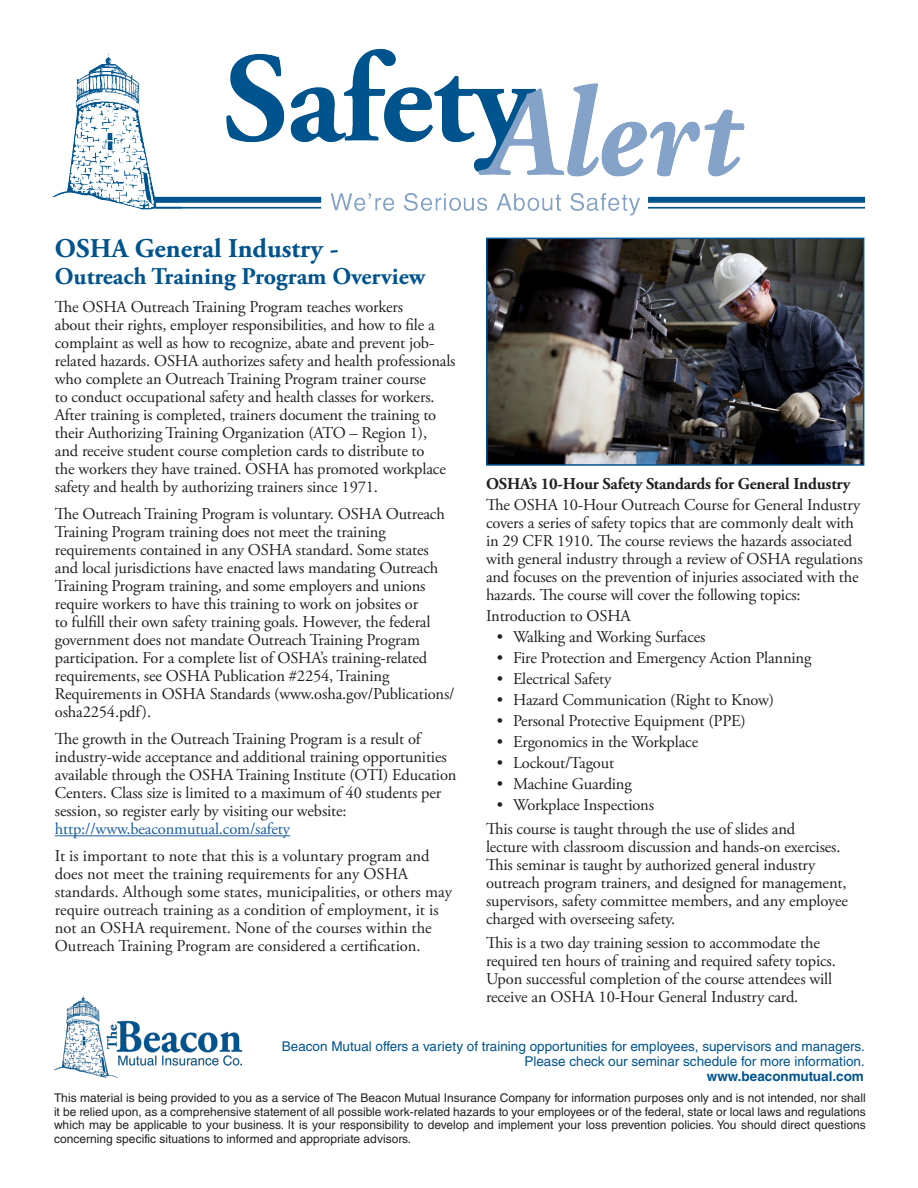
<style>
.page{position:relative;width:918px;height:1188px;background:#fff}
.page>*{position:absolute;margin:0;border:0;box-sizing:border-box;transform-origin:0 0}
.t1{font:700 27px "Adobe Garamond Pro";color:#00538d}
.t2{font:700 24px "Adobe Garamond Pro";color:#00538d}
.Paragraph_Style_1{font:16.5px/18px "Adobe Garamond Pro";letter-spacing:-.01em;color:#231f20}
.Paragraph_Style_1-2{font:700 16.5px "Adobe Garamond Pro";letter-spacing:-.01em;color:#231f20}
.t3{font:13.5px/15px "Helvetica LT Std";color:#00538d;text-align:right}
.t4{font:700 13.5px "Helvetica LT Std";color:#00538d}
.t5{font:12px/13.5px "Helvetica LT Std";color:#231f20;text-align:justify}
.s1{color:#175d9e}
</style>
<div class="page">
<img style="left:53px;top:48px;width:811px;height:168px">
<img style="left:54px;top:995px;width:188px;height:83px">
<hr style="left:55px;top:835px;width:235px;height:1px;background:#175d9e">
<img style="left:489px;top:241px;width:372px;height:222px">
<div style="left:486px;top:238px;width:378px;height:228px;border:2px solid #00538d"></div>
<p class="t1" style="left:55px;top:232px;width:285px">OSHA General Industry -</p>
<p class="t2" style="left:55px;top:262px;width:372px">Outreach Training Program Overview</p>
<p class="Paragraph_Style_1" style="left:55px;top:299px;width:402px">The OSHA Outreach Training Program teaches workers<br>about their rights, employer responsibilities, and how to file a complaint as well as how to recognize, abate and prevent job&shy;related hazards. OSHA authorizes safety and health professionals who complete an Outreach Training Program trainer course<br>to conduct occupational safety and health classes for workers.<br>After training is completed, trainers document the training to their Authorizing Training Organization (ATO – Region 1),<br>and receive student course completion cards to distribute to<br>the workers they have trained. OSHA has promoted workplace safety and health by authorizing trainers since 1971.</p>
<p class="Paragraph_Style_1" style="left:55px;top:506px;width:401px">The Outreach Training Program is voluntary. OSHA Outreach Training Program training does not meet the training requirements contained in any OSHA standard. Some states and local jurisdictions have enacted laws mandating Outreach Training Program training, and some employers and unions require workers to have this training to work on jobsites or<br>to fulfill their own safety training goals. However, the federal government does not mandate Outreach Training Program participation. For a complete list of OSHA’s training-related requirements, see OSHA Publication #2254, Training Requirements in OSHA Standards (www.osha.gov/Publications/ osha2254.pdf).</p>
<p class="Paragraph_Style_1" style="left:55px;top:731px;width:403px">The growth in the Outreach Training Program is a result of industry-wide acceptance and additional training opportunities available through the OSHA Training Institute (OTI) Education Centers. Class size is limited to a maximum of 40 students per session, so register early by visiting our website: <span class="s1">http://www.beaconmutual.com/safety</span></p>
<p class="Paragraph_Style_1" style="left:55px;top:848px;width:399px">It is important to note that this is a voluntary program and does not meet the training requirements for any OSHA standards. Although some states, municipalities, or others may require outreach training as a condition of employment, it is not an OSHA requirement. None of the courses within the Outreach Training Program are considered a certification.</p>
<p class="Paragraph_Style_1-2" style="left:486px;top:474px;width:366px">OSHA’s 10-Hour Safety Standards for General Industry</p>
<p class="Paragraph_Style_1" style="left:486px;top:496px;width:378px">The OSHA 10-Hour Outreach Course for General Industry covers a series of safety topics that are commonly dealt with in 29 CFR 1910. The course reviews the hazards associated with general industry through a review of OSHA regulations and focuses on the prevention of injuries associated with the hazards. The course will cover the following topics:</p>
<p class="Paragraph_Style_1" style="left:486px;top:607px;width:146px">Introduction to OSHA</p>
<p class="Paragraph_Style_1" style="left:497px;top:628px;width:210px">• Walking and Working Surfaces</p>
<p class="Paragraph_Style_1" style="left:497px;top:649px;width:316px">• Fire Protection and Emergency Action Planning</p>
<p class="Paragraph_Style_1" style="left:497px;top:670px;width:116px">• Electrical Safety</p>
<p class="Paragraph_Style_1" style="left:497px;top:691px;width:279px">• Hazard Communication (Right to Know)</p>
<p class="Paragraph_Style_1" style="left:497px;top:712px;width:251px">• Personal Protective Equipment (PPE)</p>
<p class="Paragraph_Style_1" style="left:497px;top:733px;width:203px">• Ergonomics in the Workplace</p>
<p class="Paragraph_Style_1" style="left:497px;top:754px;width:119px">• Lockout/Tagout</p>
<p class="Paragraph_Style_1" style="left:497px;top:775px;width:137px">• Machine Guarding</p>
<p class="Paragraph_Style_1" style="left:497px;top:796px;width:159px">• Workplace Inspections</p>
<p class="Paragraph_Style_1" style="left:486px;top:820px;width:364px">This course is taught through the use of slides and<br>lecture with classroom discussion and hands-on exercises.<br>This seminar is taught by authorized general industry outreach program trainers, and designed for management, supervisors, safety committee members, and any employee charged with overseeing safety.</p>
<p class="Paragraph_Style_1" style="left:486px;top:934px;width:351px">This is a two day training session to accommodate the required ten hours of training and required safety topics.<br>Upon successful completion of the course attendees will receive an OSHA 10-Hour General Industry card.</p>
<p class="t3" style="left:282px;top:1039px;width:584px">Beacon Mutual offers a variety of training opportunities for employees, supervisors and managers.<br>Please check our seminar schedule for more information.</p>
<p class="t4" style="left:707px;top:1068px;width:159px">www.beaconmutual.com</p>
<p class="t5" style="left:54px;top:1091px;width:813px">This material is being provided to you as a service of The Beacon Mutual Insurance Company for information purposes only and is not intended, nor shall it be relied upon, as a comprehensive statement of all possible work-related hazards to your employees or of the federal, state or local laws and regulations which may be applicable to your business. It is your responsibility to develop and implement your loss prevention policies. You should direct questions concerning specific situations to informed and appropriate advisors.</p>
</div>
